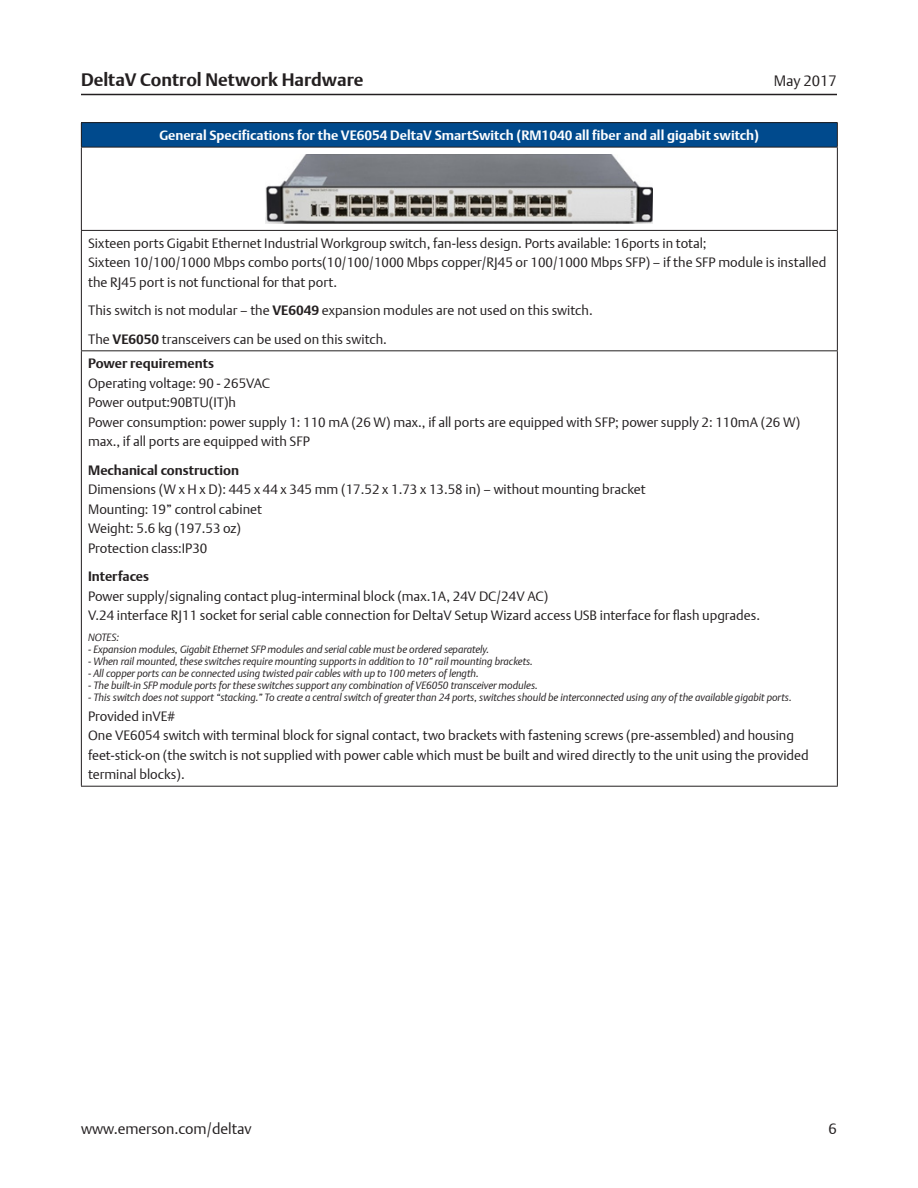
<style>
.page{position:relative;width:918px;height:1188px;background:#fff}
.page>*{position:absolute;margin:0;border:0;box-sizing:border-box;transform-origin:0 0}
.t1{font:700 18px "DTL Argo T";color:#231f20}
.t2{font:15px "DTL Argo T Light";color:#231f20}
.Body_Text{font:13.5px/19.5px "DTL Argo T Light";color:#231f20}
.Body_Text-2{font:700 13.5px "DTL Argo T";color:#fff}
.Subhead_3{font:700 13.5px "DTL Argo T";color:#231f20}
.footnote{font:italic 10.5px "DTL Argo T Light";letter-spacing:-.005em;color:#231f20}
.s1{font-family:"DTL Argo T";font-weight:700}
</style>
<div class="page">
<hr style="left:81px;top:94px;width:756px;height:1px;background:#231f20">
<div style="left:81px;top:123px;width:756px;height:24px;background:#004a8d"></div>
<hr style="left:81px;top:122px;width:757px;height:1px;background:#231f20">
<svg style="left:81px;top:123px;width:1px;height:24px"></svg>
<svg style="left:837px;top:123px;width:1px;height:24px"></svg>
<hr style="left:81px;top:147px;width:757px;height:1px;background:#231f20">
<hr style="left:81px;top:147px;width:1px;height:83px;background:#231f20">
<hr style="left:837px;top:147px;width:1px;height:83px;background:#231f20">
<hr style="left:81px;top:231px;width:1px;height:119px;background:#231f20">
<hr style="left:837px;top:231px;width:1px;height:119px;background:#231f20">
<hr style="left:81px;top:351px;width:1px;height:435px;background:#231f20">
<hr style="left:837px;top:351px;width:1px;height:435px;background:#231f20">
<hr style="left:81px;top:230px;width:757px;height:1px;background:#231f20">
<hr style="left:81px;top:350px;width:757px;height:1px;background:#231f20">
<hr style="left:81px;top:786px;width:757px;height:1px;background:#231f20">
<img style="left:266px;top:154px;width:387px;height:69px">
<h1 class="t1" style="left:81px;top:69px;width:284px">DeltaV Control Network Hardware</h1>
<p class="t2" style="left:774px;top:72px;width:65px">May 2017</p>
<p class="Body_Text-2" style="left:159px;top:127px;width:601px">General Specifications for the VE6054 DeltaV SmartSwitch (RM1040 all fiber and all gigabit switch)</p>
<p class="Body_Text" style="left:88px;top:233px;width:740px">Sixteen ports Gigabit Ethernet Industrial Workgroup switch, fan-less design. Ports available: 16ports in total;<br>Sixteen 10/100/1000 Mbps combo ports(10/100/1000 Mbps copper/RJ45 or 100/1000 Mbps SFP) – if the SFP module is installed the RJ45 port is not functional for that port.</p>
<p class="Body_Text" style="left:88px;top:301px;width:506px">This switch is not modular – the <span class="s1">VE6049</span> expansion modules are not used on this switch.</p>
<p class="Body_Text" style="left:88px;top:329px;width:300px">The <span class="s1">VE6050</span> transceivers can be used on this switch.</p>
<p class="Subhead_3" style="left:88px;top:355px;width:127px">Power requirements</p>
<p class="Body_Text" style="left:88px;top:373px;width:714px">Operating voltage: 90 - 265VAC<br>Power output:90BTU(IT)h<br>Power consumption: power supply 1: 110 mA (26 W) max., if all ports are equipped with SFP; power supply 2: 110mA (26 W) max., if all ports are equipped with SFP</p>
<p class="Body_Text" style="left:88px;top:460px;width:559px"><span class="s1">Mechanical construction<br></span>Dimensions (W x H x D): 445 x 44 x 345 mm (17.52 x 1.73 x 13.58 in) – without mounting bracket Mounting: 19” control cabinet<br>Weight: 5.6 kg (197.53 oz)<br>Protection class:IP30</p>
<p class="Body_Text" style="left:88px;top:567px;width:673px"><span class="s1">Interfaces<br></span>Power supply/signaling contact plug-interminal block (max.1A, 24V DC/24V AC)<br>V.24 interface RJ11 socket for serial cable connection for DeltaV Setup Wizard access USB interface for flash upgrades.</p>
<p class="footnote" style="left:88px;top:631px;width:33px">NOTES:</p>
<p class="footnote" style="left:88px;top:643px;width:403px">- Expansion modules, Gigabit Ethernet SFP modules and serial cable must be ordered separately.</p>
<p class="footnote" style="left:88px;top:655px;width:446px">- When rail mounted, these switches require mounting supports in addition to 10” rail mounting brackets.</p>
<p class="footnote" style="left:88px;top:667px;width:392px">- All copper ports can be connected using twisted pair cables with up to 100 meters of length.</p>
<p class="footnote" style="left:88px;top:679px;width:451px">- The built-in SFP module ports for these switches support any combination of VE6050 transceiver modules.</p>
<p class="footnote" style="left:88px;top:691px;width:705px">- This switch does not support “stacking.” To create a central switch of greater than 24 ports, switches should be interconnected using any of the available gigabit ports.</p>
<p class="Body_Text" style="left:88px;top:706px;width:722px">Provided inVE#<br>One VE6054 switch with terminal block for signal contact, two brackets with fastening screws (pre-assembled) and housing feet-stick-on (the switch is not supplied with power cable which must be built and wired directly to the unit using the provided terminal blocks).</p>
<p class="t2" style="left:81px;top:1120px;width:172px">www.emerson.com/deltav</p>
<p class="t2" style="left:829px;top:1120px;width:10px">6</p>
</div>
